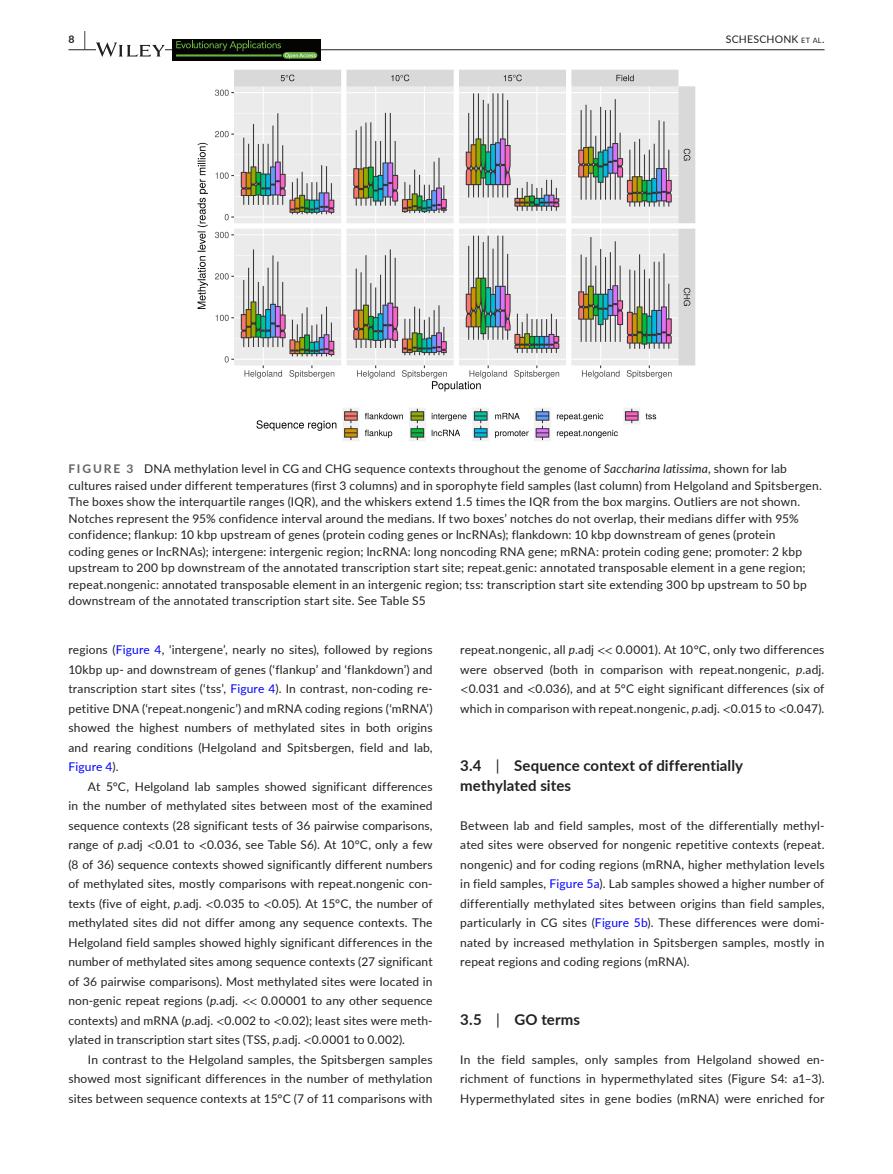
<style>
.page{position:relative;width:893px;height:1174px;background:#fff}
.page>*{position:absolute;margin:0;border:0;box-sizing:border-box;transform-origin:0 0}
.t1{font:700 15px/19.5px "Lato";letter-spacing:.005em;color:#231f20}
.t2{font:12px/19.5px "Lato";letter-spacing:.015em;color:#231f20;text-align:justify}
.t3{font:10.5px "Lato";letter-spacing:.02em;color:#231f20}
.t4{font:700 10.5px "Lato";color:#231f20}
.s1{font-size:19.5px}
.s2{font-size:7.35px}
.s3{font-weight:700;color:#636366}
.s4{font-style:italic}
.s5{color:#00f}
.s6{font-family:"STIX"}
.s7{font-weight:400}
</style>
<div class="page">
<hr style="left:68px;top:49px;width:756px;height:1px;background:#231f20">
<svg style="left:96px;top:42px;width:69px;height:15px"></svg>
<div style="left:172px;top:39px;width:149px;height:21px;background:#040503"></div>
<svg style="left:176px;top:41px;width:141px;height:18px"></svg>
<img style="left:198px;top:69px;width:497px;height:372px">
<p class="t4" style="left:68px;top:31px;width:19px">8 <span class="s1">|</span></p>
<p class="t3" style="left:726px;top:31px;width:100px">SCHESCHONK <span class="s2">et al</span>.</p>
<p class="t2" style="left:68px;top:460px;width:755px;line-height:16.5px;text-align:left"><span class="s3">FIGURE 3</span> DNA methylation level in CG and CHG sequence contexts throughout the genome of <span class="s4">Saccharina latissima</span>, shown for lab cultures raised under different temperatures (first 3 columns) and in sporophyte field samples (last column) from Helgoland and Spitsbergen.<br>The boxes show the interquartile ranges (IQR), and the whiskers extend 1.5 times the IQR from the box margins. Outliers are not shown.<br>Notches represent the 95% confidence interval around the medians. If two boxes’ notches do not overlap, their medians differ with 95% confidence; flankup: 10 kbp upstream of genes (protein coding genes or lncRNAs); flankdown: 10 kbp downstream of genes (protein<br>coding genes or lncRNAs); intergene: intergenic region; lncRNA: long noncoding RNA gene; mRNA: protein coding gene; promoter: 2 kbp upstream to 200 bp downstream of the annotated transcription start site; repeat.genic: annotated transposable element in a gene region; repeat.nongenic: annotated transposable element in an intergenic region; tss: transcription start site extending 300 bp upstream to 50 bp downstream of the annotated transcription start site. See Table S5</p>
<p class="t2" style="left:68px;top:639px;width:366px">regions (<span class="s5">Figure 4</span>, ‘intergene’, nearly no sites), followed by regions 10kbp up- and downstream of genes (‘flankup’ and ‘flankdown’) and transcription start sites (‘tss’, <span class="s5">Figure 4</span>). In contrast, non-coding re&shy;petitive DNA (‘repeat.nongenic’) and mRNA coding regions (‘mRNA’) showed the highest numbers of methylated sites in both origins and rearing conditions (Helgoland and Spitsbergen, field and lab, <span class="s5">Figure 4</span>).</p>
<p class="t2" style="left:68px;top:776px;width:366px;text-indent:20px">At 5°C, Helgoland lab samples showed significant differences in the number of methylated sites between most of the examined sequence contexts (28 significant tests of 36 pairwise comparisons, range of <span class="s4">p</span>.adj <span class="s6">&lt;</span>0.01 to <span class="s6">&lt;</span>0.036, see Table S6). At 10°C, only a few (8 of 36) sequence contexts showed significantly different numbers of methylated sites, mostly comparisons with repeat.nongenic con&shy;texts (five of eight, <span class="s4">p</span>.adj. <span class="s6">&lt;</span>0.035 to <span class="s6">&lt;</span>0.05). At 15°C, the number of methylated sites did not differ among any sequence contexts. The Helgoland field samples showed highly significant differences in the number of methylated sites among sequence contexts (27 significant of 36 pairwise comparisons). Most methylated sites were located in non-genic repeat regions (<span class="s4">p</span>.adj. <span class="s6">&lt;&lt;</span> 0.00001 to any other sequence contexts) and mRNA (<span class="s4">p</span>.adj. <span class="s6">&lt;</span>0.002 to <span class="s6">&lt;</span>0.02); least sites were meth&shy;ylated in transcription start sites (TSS, <span class="s4">p</span>.adj. <span class="s6">&lt;</span>0.0001 to 0.002).</p>
<p class="t2" style="left:68px;top:1049px;width:366px;text-indent:20px">In contrast to the Helgoland samples, the Spitsbergen samples showed most significant differences in the number of methylation sites between sequence contexts at 15°C (7 of 11 comparisons with</p>
<p class="t2" style="left:460px;top:639px;width:366px">repeat.nongenic, all <span class="s4">p</span>.adj <span class="s6">&lt;&lt;</span> 0.0001). At 10°C, only two differences were observed (both in comparison with repeat.nongenic, <span class="s4">p</span>.adj. <span class="s6">&lt;</span>0.031 and <span class="s6">&lt;</span>0.036), and at 5°C eight significant differences (six of which in comparison with repeat.nongenic, <span class="s4">p</span>.adj. <span class="s6">&lt;</span>0.015 to <span class="s6">&lt;</span>0.047).</p>
<p class="t1" style="left:460px;top:755px;width:284px">3.4 <span class="s7">|</span> Sequence context of differentially methylated sites</p>
<p class="t2" style="left:460px;top:815px;width:366px">Between lab and field samples, most of the differentially methyl&shy;ated sites were observed for nongenic repetitive contexts (repeat. nongenic) and for coding regions (mRNA, higher methylation levels in field samples, <span class="s5">Figure 5a</span>). Lab samples showed a higher number of differentially methylated sites between origins than field samples, particularly in CG sites (<span class="s5">Figure 5b</span>). These differences were domi&shy;nated by increased methylation in Spitsbergen samples, mostly in repeat regions and coding regions (mRNA).</p>
<p class="t1" style="left:460px;top:1009px;width:121px">3.5 <span class="s7">|</span> GO terms</p>
<p class="t2" style="left:460px;top:1049px;width:366px">In the field samples, only samples from Helgoland showed en&shy;richment of functions in hypermethylated sites (Figure S4: a1–3).<br>Hypermethylated sites in gene bodies (mRNA) were enriched for</p>
</div>
